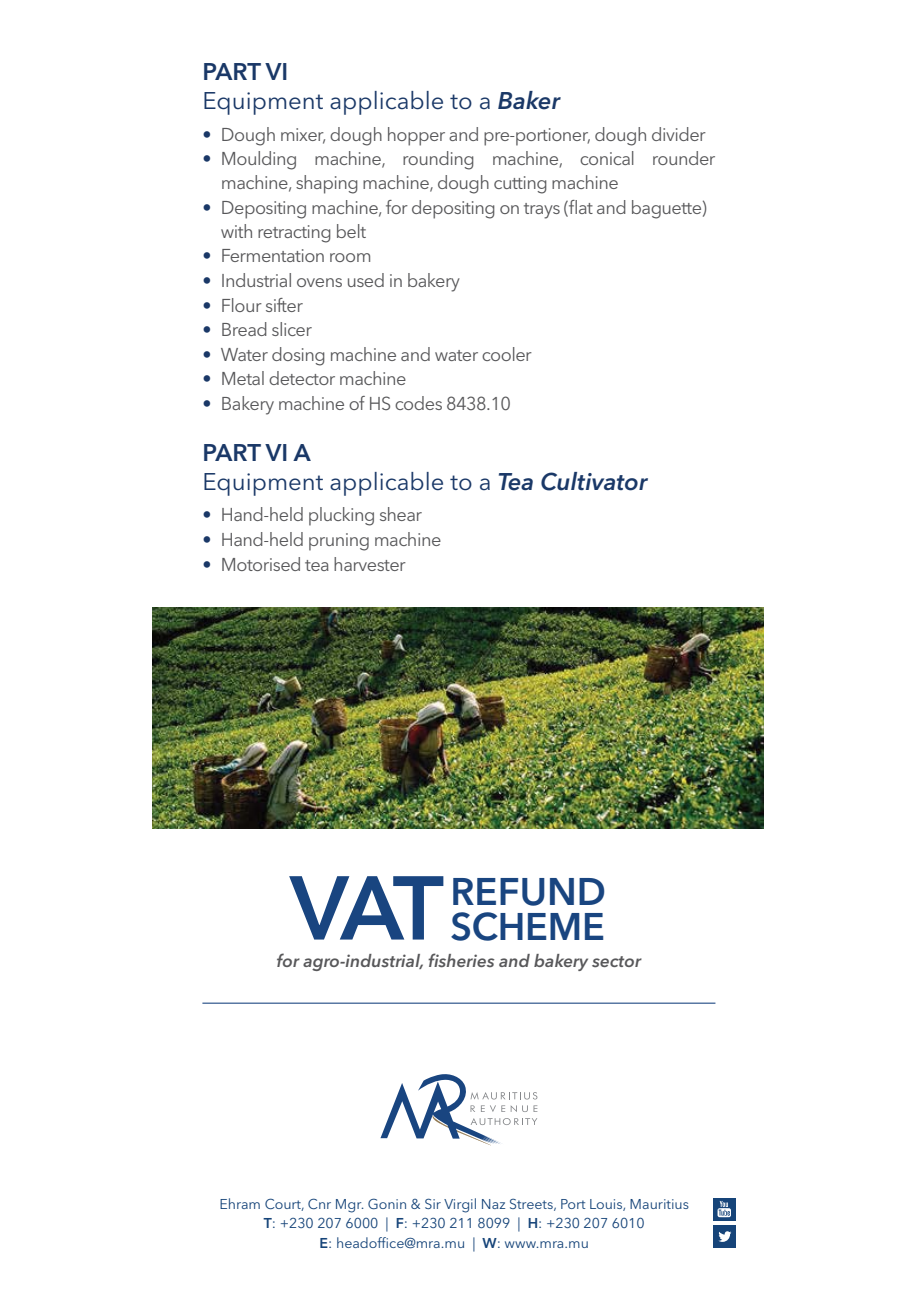
<style>
.page{position:relative;width:918px;height:1298px;background:#fff}
.page>*{position:absolute;margin:0;border:0;box-sizing:border-box;transform-origin:0 0}
.t1{font:600 89.6px "Avenir Next LT Pro";color:#194580}
.t2{font:600 38.2px/35.2px "Avenir Next LT Pro";color:#194580}
.t3{font:24px/28.8px "Avenir Next LT Pro";color:#1a3867}
.t4{font:18.6px/24px "Avenir Next LT Pro";letter-spacing:-.03em;color:#58585a}
.t5{font:italic 600 17.4px "Avenir Next LT Pro";color:#58585a}
.t6{font:14.2px/19.6px "Avenir Next LT Pro";color:#164479;text-align:center}
.s1{font-weight:600}
.s2{font-weight:600;font-style:italic}
.s3{color:#1a3867}
</style>
<div class="page">
<svg style="left:380px;top:1074px;width:157px;height:71px"></svg>
<img style="left:153px;top:607px;width:610px;height:221px">
<hr style="left:202px;top:1003px;width:513px;height:1px;background:#194580">
<div style="left:713px;top:1225px;width:23px;height:23px;background:#164479"></div>
<svg style="left:718px;top:1231px;width:13px;height:11px"></svg>
<div style="left:713px;top:1198px;width:23px;height:22px;background:#164479"></div>
<svg style="left:718px;top:1201px;width:13px;height:16px"></svg>
<p class="t3" style="left:202px;top:59px;width:359px"><span class="s1">PART VI<br></span>Equipment applicable to a <span class="s2">Baker</span></p>
<p class="t4" style="left:202px;top:124px;width:505px"><span class="s3">•</span> Dough mixer, dough hopper and pre-portioner, dough divider</p>
<p class="t4" style="left:221px;top:149px;width:496px;text-indent:-19px"><span class="s3">•</span> Moulding machine, rounding machine, conical rounder machine, shaping machine, dough cutting machine</p>
<p class="t4" style="left:221px;top:197px;width:488px;text-indent:-19px"><span class="s3">•</span> Depositing machine, for depositing on trays (flat and baguette) with retracting belt</p>
<p class="t4" style="left:202px;top:246px;width:171px"><span class="s3">•</span> Fermentation room</p>
<p class="t4" style="left:202px;top:270px;width:259px"><span class="s3">•</span> Industrial ovens used in bakery</p>
<p class="t4" style="left:202px;top:295px;width:102px"><span class="s3">•</span> Flour sifter</p>
<p class="t4" style="left:202px;top:319px;width:111px"><span class="s3">•</span> Bread slicer</p>
<p class="t4" style="left:202px;top:344px;width:331px"><span class="s3">•</span> Water dosing machine and water cooler</p>
<p class="t4" style="left:202px;top:369px;width:206px"><span class="s3">•</span> Metal detector machine</p>
<p class="t4" style="left:202px;top:393px;width:310px"><span class="s3">•</span> Bakery machine of HS codes 8438.10</p>
<p class="t3" style="left:202px;top:440px;width:446px"><span class="s1">PART VI A<br></span>Equipment applicable to a <span class="s2">Tea Cultivator</span></p>
<p class="t4" style="left:202px;top:505px;width:221px"><span class="s3">•</span> Hand-held plucking shear</p>
<p class="t4" style="left:202px;top:529px;width:241px"><span class="s3">•</span> Hand-held pruning machine</p>
<p class="t4" style="left:202px;top:554px;width:205px"><span class="s3">•</span> Motorised tea harvester</p>
<h1 class="t1" style="left:290px;top:874px;width:155px">VAT</h1>
<h2 class="t2" style="left:451px;top:878px;width:157px">REFUND<br>SCHEME</h2>
<p class="t5" style="left:277px;top:954px;width:366px">for agro-industrial, fisheries and bakery sector</p>
<p class="t6" style="left:219px;top:1195px;width:471px">Ehram Court, Cnr Mgr. Gonin &amp; Sir Virgil Naz Streets, Port Louis, Mauritius<br><span class="s1">T</span>: +230 207 6000 | <span class="s1">F</span>: +230 211 8099 | <span class="s1">H</span>: +230 207 6010<br><span class="s1">E</span>: headoffice@mra.mu | <span class="s1">W</span>: www.mra.mu</p>
</div>
